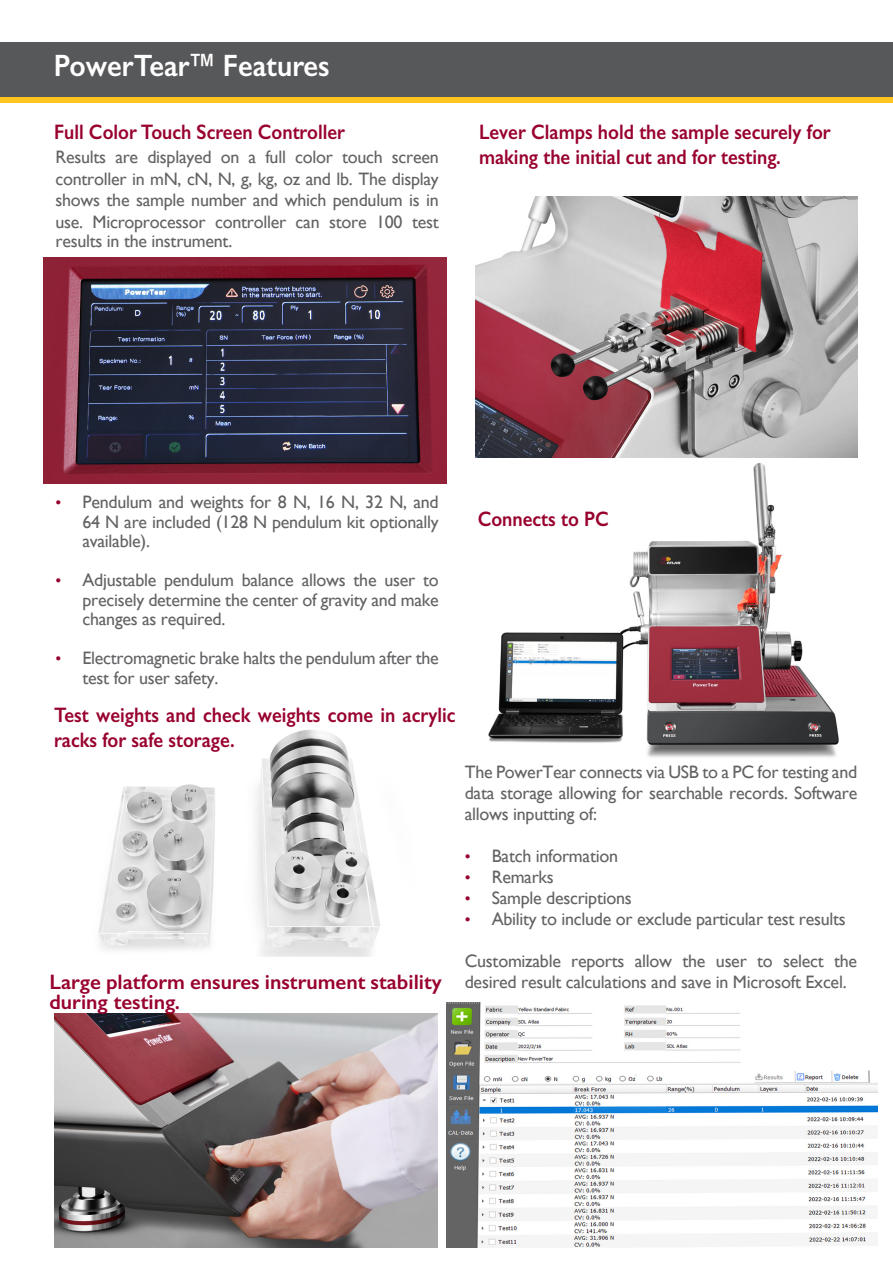
<style>
.page{position:relative;width:893px;height:1263px;background:#fff}
.page>*{position:absolute;margin:0;border:0;box-sizing:border-box;transform-origin:0 0}
.t1{font:600 30.9px "Gill Sans";color:#fff;scale:.92 1}
.Paragraph_Style_1{font:600 21px/25.2px "Gill Sans";color:#98012d;scale:.9 1}
.Paragraph_Style_1-2{font:600 21px/19.5px "Gill Sans";color:#98012d}
.Paragraph_Style_1-3{font:18px/19.5px "Gill Sans";letter-spacing:-.015em;color:#636366;text-align:justify}
.s1{font-size:16.5px;color:#98012d}
</style>
<div class="page">
<div style="left:0;top:97px;width:893px;height:6px;background:#fec422"></div>
<div style="left:0;top:42px;width:893px;height:55px;background:#57585a"></div>
<img style="left:54px;top:1013px;width:383px;height:234px">
<img style="left:476px;top:196px;width:381px;height:262px">
<img style="left:446px;top:1003px;width:431px;height:244px">
<img style="left:44px;top:257px;width:402px;height:227px">
<img style="left:488px;top:463px;width:351px;height:294px">
<img style="left:98px;top:729px;width:282px;height:228px">
<p class="t1" style="left:54px;top:47px;width:301px">PowerTear™ Features</p>
<p class="Paragraph_Style_1" style="left:54px;top:119px;width:325px">Full Color Touch Screen Controller</p>
<p class="Paragraph_Style_1-3" style="left:56px;top:146px;width:385px;line-height:21.6px">Results are displayed on a full color touch screen controller in mN, cN, N, g, kg, oz and lb. The display shows the sample number and which pendulum is in use. Microprocessor controller can store 100 test</p>
<p class="Paragraph_Style_1-3" style="left:56px;top:231px;width:178px">results in the instrument.</p>
<p class="Paragraph_Style_1" style="left:479px;top:119px;width:392px">Lever Clamps hold the sample securely for</p>
<p class="Paragraph_Style_1" style="left:479px;top:144px;width:337px">making the initial cut and for testing.</p>
<p class="Paragraph_Style_1-3" style="left:82px;top:492px;width:358px;text-indent:-27px"><span class="s1">•</span> Pendulum and weights for 8 N, 16 N, 32 N, and 64 N are included (128 N pendulum kit optionally available).</p>
<p class="Paragraph_Style_1-3" style="left:82px;top:570px;width:358px;text-indent:-27px"><span class="s1">•</span> Adjustable pendulum balance allows the user to precisely determine the center of gravity and make changes as required.</p>
<p class="Paragraph_Style_1-3" style="left:82px;top:648px;width:358px;text-indent:-27px"><span class="s1">•</span> Electromagnetic brake halts the pendulum after the test for user safety.</p>
<p class="Paragraph_Style_1" style="left:54px;top:702px;width:448px">Test weights and check weights come in acrylic racks for safe storage.</p>
<p class="Paragraph_Style_1-2" style="left:49px;top:972px;width:394px">Large platform ensures instrument stability during testing.</p>
<p class="Paragraph_Style_1" style="left:478px;top:506px;width:147px">Connects to PC</p>
<p class="Paragraph_Style_1-3" style="left:465px;top:761px;width:394px;line-height:21px">The PowerTear connects via USB to a PC for testing and data storage allowing for searchable records. Software allows inputting of:</p>
<p class="Paragraph_Style_1-3" style="left:465px;top:846px;width:155px"><span class="s1">•</span> Batch information</p>
<p class="Paragraph_Style_1-3" style="left:465px;top:867px;width:91px"><span class="s1">•</span> Remarks</p>
<p class="Paragraph_Style_1-3" style="left:465px;top:888px;width:169px"><span class="s1">•</span> Sample descriptions</p>
<p class="Paragraph_Style_1-3" style="left:465px;top:909px;width:382px"><span class="s1">•</span> Ability to include or exclude particular test results</p>
<p class="Paragraph_Style_1-3" style="left:465px;top:950px;width:394px;line-height:21px">Customizable reports allow the user to select the desired result calculations and save in Microsoft Excel.</p>
</div>
